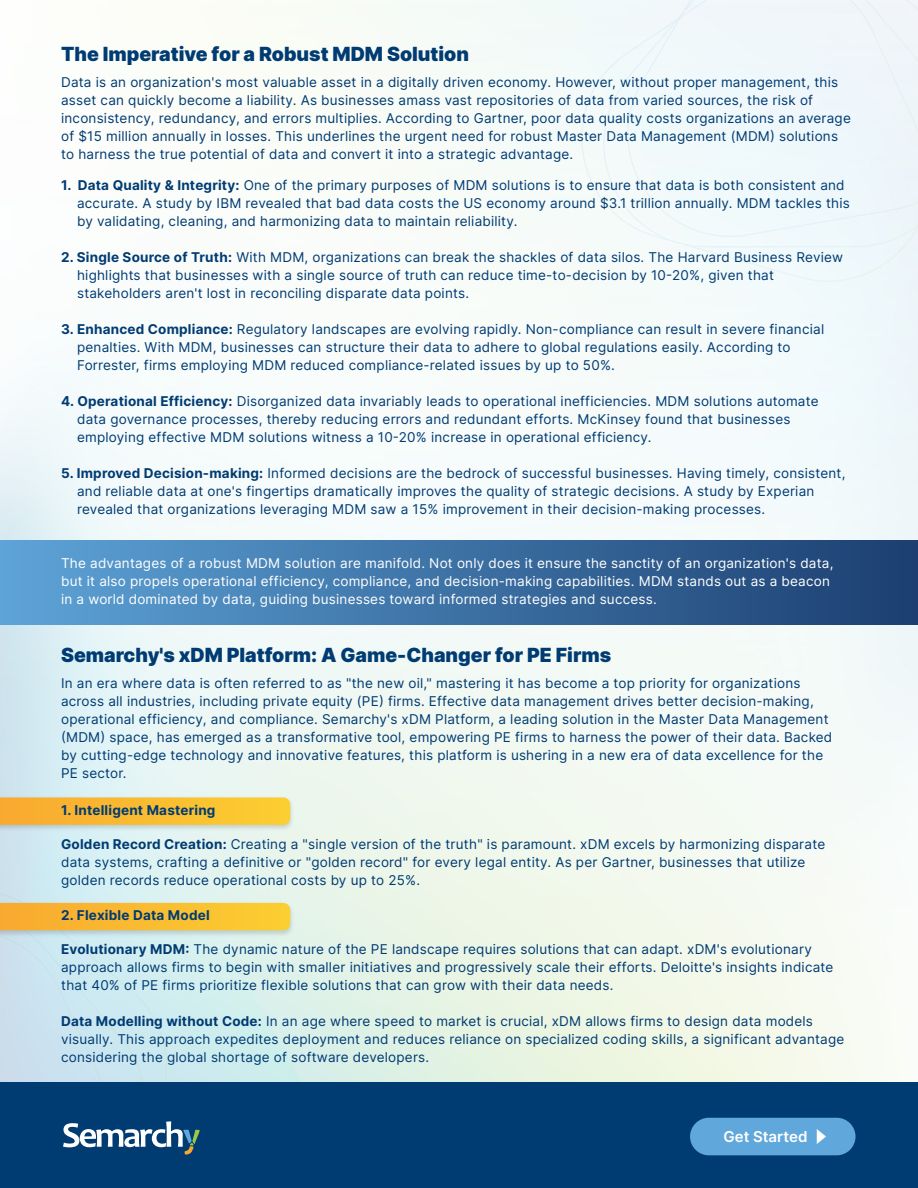
<style>
.page{position:relative;width:918px;height:1188px;background:#fff}
.page>*{position:absolute;margin:0;border:0;box-sizing:border-box;transform-origin:0 0}
.t1{font:900 19.5px "Inter";color:#003b72}
.t2{font:600 15px "Inter";color:#fff}
.t3{font:13.5px/18px "Inter";letter-spacing:.015em;color:#003b72}
.t4{font:13.5px/18px "Inter";letter-spacing:.015em;color:#fff}
.t5{font:700 13.5px "Inter";letter-spacing:.015em;color:#003b72}
.s1{font-weight:700}
</style>
<div class="page">
<img style="left:0;top:0;width:918px;height:1083px">
<div style="left:581px;top:0;width:337px;height:282px;background:#f0f8fa"></div>
<svg style="left:0;top:891px;width:167px;height:8px"></svg>
<div style="left:0;top:1083px;width:918px;height:105px;background:#003b72"></div>
<div style="left:690px;top:1118px;width:166px;height:37px;background:#60a7db;border-radius:19px"></div>
<svg style="left:817px;top:1129px;width:9px;height:15px"></svg>
<div style="left:0;top:540px;width:918px;height:84px;background:linear-gradient(to right,#5ea4d8,#1c3e70)"></div>
<img style="left:0;top:794px;width:297px;height:40px">
<svg style="left:0;top:797px;width:290px;height:28px;background:#f9bc34"></svg>
<img style="left:0;top:899px;width:297px;height:40px">
<svg style="left:0;top:903px;width:290px;height:252px"></svg>
<h1 class="t1" style="left:61px;top:40px;width:409px">The Imperative for a Robust MDM Solution</h1>
<p class="t3" style="left:61px;top:72px;width:791px">Data is an organization's most valuable asset in a digitally driven economy. However, without proper management, this asset can quickly become a liability. As businesses amass vast repositories of data from varied sources, the risk of inconsistency, redundancy, and errors multiplies. According to Gartner, poor data quality costs organizations an average of $15 million annually in losses. This underlines the urgent need for robust Master Data Management (MDM) solutions to harness the true potential of data and convert it into a strategic advantage.</p>
<p class="t3" style="left:77px;top:176px;width:774px;text-indent:-16px"><span class="s1">1. Data Quality &amp; Integrity:</span> One of the primary purposes of MDM solutions is to ensure that data is both consistent and accurate. A study by IBM revealed that bad data costs the US economy around $3.1 trillion annually. MDM tackles this by validating, cleaning, and harmonizing data to maintain reliability.</p>
<p class="t3" style="left:77px;top:248px;width:768px;text-indent:-16px"><span class="s1">2. Single Source of Truth:</span> With MDM, organizations can break the shackles of data silos. The Harvard Business Review highlights that businesses with a single source of truth can reduce time-to-decision by 10-20%, given that stakeholders aren't lost in reconciling disparate data points.</p>
<p class="t3" style="left:77px;top:320px;width:749px;text-indent:-16px"><span class="s1">3. Enhanced Compliance:</span> Regulatory landscapes are evolving rapidly. Non-compliance can result in severe financial penalties. With MDM, businesses can structure their data to adhere to global regulations easily. According to<br>Forrester, firms employing MDM reduced compliance-related issues by up to 50%.</p>
<p class="t3" style="left:77px;top:392px;width:743px;text-indent:-16px"><span class="s1">4. Operational Efficiency:</span> Disorganized data invariably leads to operational inefficiencies. MDM solutions automate data governance processes, thereby reducing errors and redundant efforts. McKinsey found that businesses employing effective MDM solutions witness a 10-20% increase in operational efficiency.</p>
<p class="t3" style="left:77px;top:464px;width:770px;text-indent:-16px"><span class="s1">5. Improved Decision-making:</span> Informed decisions are the bedrock of successful businesses. Having timely, consistent, and reliable data at one's fingertips dramatically improves the quality of strategic decisions. A study by Experian revealed that organizations leveraging MDM saw a 15% improvement in their decision-making processes.</p>
<p class="t4" style="left:61px;top:554px;width:774px">The advantages of a robust MDM solution are manifold. Not only does it ensure the sanctity of an organization's data, but it also propels operational efficiency, compliance, and decision-making capabilities. MDM stands out as a beacon in a world dominated by data, guiding businesses toward informed strategies and success.</p>
<h1 class="t1" style="left:61px;top:641px;width:552px">Semarchy's xDM Platform: A Game-Changer for PE Firms</h1>
<p class="t3" style="left:61px;top:673px;width:773px">In an era where data is often referred to as "the new oil," mastering it has become a top priority for organizations across all industries, including private equity (PE) firms. Effective data management drives better decision-making, operational efficiency, and compliance. Semarchy's xDM Platform, a leading solution in the Master Data Management (MDM) space, has emerged as a transformative tool, empowering PE firms to harness the power of their data. Backed by cutting-edge technology and innovative features, this platform is ushering in a new era of data excellence for the PE sector.</p>
<p class="t5" style="left:61px;top:800px;width:156px">1. Intelligent Mastering</p>
<p class="t3" style="left:61px;top:835px;width:766px"><span class="s1">Golden Record Creation:</span> Creating a "single version of the truth" is paramount. xDM excels by harmonizing disparate data systems, crafting a definitive or "golden record" for every legal entity. As per Gartner, businesses that utilize golden records reduce operational costs by up to 25%.</p>
<p class="t5" style="left:61px;top:906px;width:150px">2. Flexible Data Model</p>
<p class="t3" style="left:61px;top:940px;width:774px"><span class="s1">Evolutionary MDM:</span> The dynamic nature of the PE landscape requires solutions that can adapt. xDM's evolutionary approach allows firms to begin with smaller initiatives and progressively scale their efforts. Deloitte's insights indicate that 40% of PE firms prioritize flexible solutions that can grow with their data needs.</p>
<p class="t3" style="left:61px;top:1012px;width:785px"><span class="s1">Data Modelling without Code:</span> In an age where speed to market is crucial, xDM allows firms to design data models visually. This approach expedites deployment and reduces reliance on specialized coding skills, a significant advantage considering the global shortage of software developers.</p>
<p class="t2" style="left:723px;top:1125px;width:86px">Get Started</p>
</div>
